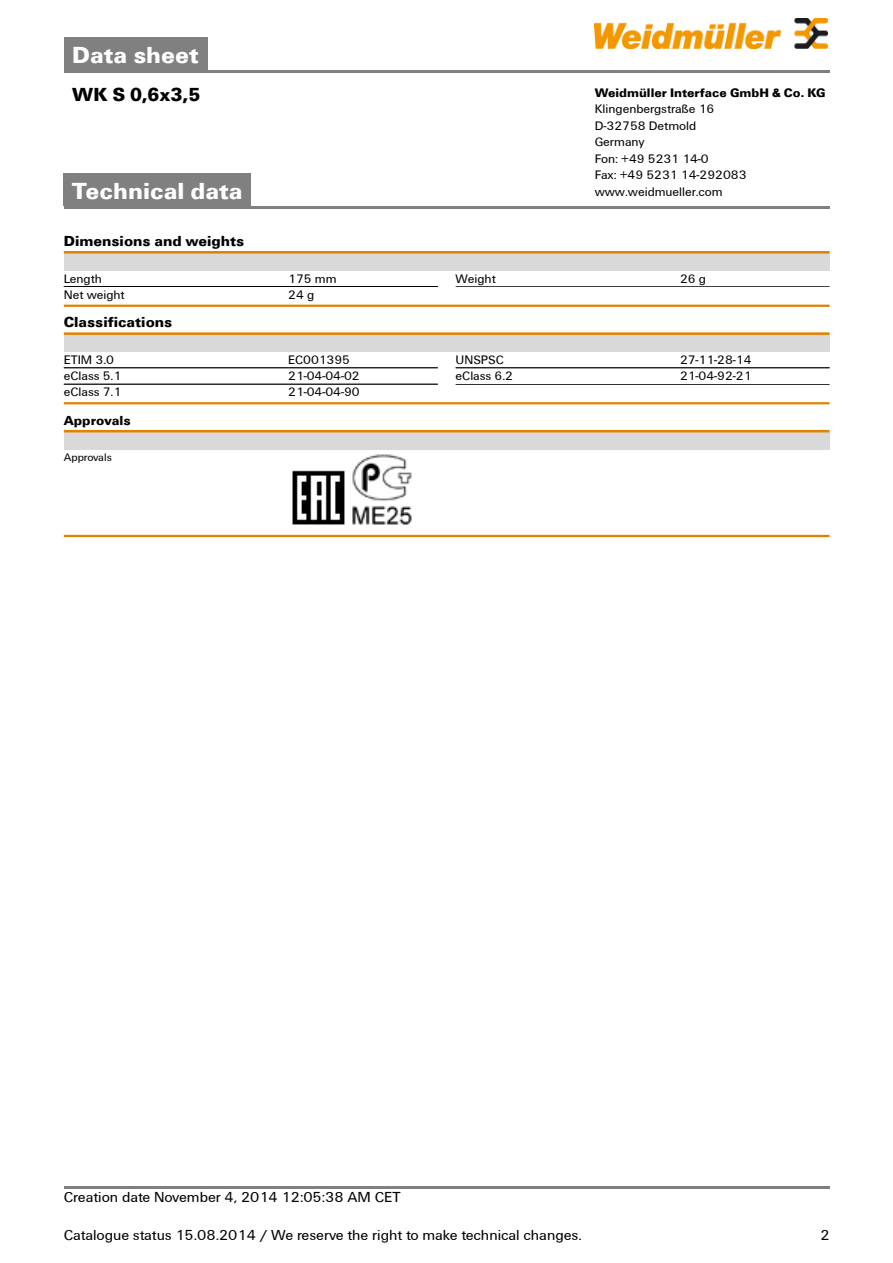
<style>
.page{position:relative;width:893px;height:1263px;background:#fff}
.page>*{position:absolute;margin:0;border:0;box-sizing:border-box;transform-origin:0 0}
.t1{font:700 24px "Weidmueller";color:#fff}
.t2{font:700 19.5px "Weidmueller";color:#000}
.t3{font:15px "Weidmueller";color:#000}
.t4{font:700 15px "Weidmueller";color:#000}
.t5{font:700 13.5px "Weidmueller";color:#000}
.t6{font:12.75px/16.5px "Weidmueller";color:#000}
.t7{font:700 12.75px "Weidmueller";color:#000}
.t8{font:11.25px "Weidmueller";color:#000}
</style>
<div class="page">
<div style="left:64px;top:38px;width:143px;height:32px;background:#808080"></div>
<hr style="left:64px;top:70px;width:765px;height:2px;background:#808080">
<img style="left:594px;top:18px;width:233px;height:30px">
<div style="left:64px;top:174px;width:187px;height:32px;background:#808080"></div>
<hr style="left:64px;top:206px;width:765px;height:3px;background:#808080">
<hr style="left:64px;top:1186px;width:765px;height:3px;background:#808080">
<div style="left:64px;top:254px;width:765px;height:17px;background:#d9d9d9"></div>
<hr style="left:64px;top:251px;width:765px;height:3px;background:#e18200">
<hr style="left:64px;top:286px;width:224px;height:1px;background:#000">
<hr style="left:288px;top:286px;width:150px;height:1px;background:#000">
<hr style="left:64px;top:287px;width:224px;height:1px;background:#000">
<hr style="left:288px;top:287px;width:150px;height:1px;background:#000">
<hr style="left:455px;top:287px;width:374px;height:1px;background:#000">
<hr style="left:64px;top:305px;width:765px;height:2px;background:#e18200">
<div style="left:64px;top:335px;width:765px;height:17px;background:#d9d9d9"></div>
<hr style="left:64px;top:332px;width:765px;height:3px;background:#e18200">
<hr style="left:64px;top:368px;width:224px;height:1px;background:#000">
<hr style="left:288px;top:368px;width:150px;height:1px;background:#000">
<hr style="left:455px;top:368px;width:225px;height:1px;background:#000">
<hr style="left:680px;top:368px;width:149px;height:1px;background:#000">
<hr style="left:64px;top:384px;width:224px;height:1px;background:#000">
<hr style="left:288px;top:384px;width:150px;height:1px;background:#000">
<hr style="left:455px;top:384px;width:374px;height:1px;background:#000">
<hr style="left:64px;top:402px;width:765px;height:2px;background:#e18200">
<div style="left:64px;top:432px;width:765px;height:17px;background:#d9d9d9"></div>
<hr style="left:64px;top:430px;width:765px;height:2px;background:#e18200">
<img style="left:292px;top:470px;width:53px;height:55px">
<img style="left:352px;top:454px;width:60px;height:71px">
<hr style="left:64px;top:535px;width:765px;height:2px;background:#e18200">
<h1 class="t1" style="left:72px;top:40px;width:128px">Data sheet</h1>
<h2 class="t2" style="left:72px;top:83px;width:129px">WK S 0,6x3,5</h2>
<p class="t7" style="left:594px;top:85px;width:232px">Weidmüller Interface GmbH &amp; Co. KG</p>
<p class="t6" style="left:594px;top:101px;width:153px">Klingenbergstraße 16<br>D-32758 Detmold<br>Germany<br>Fon: +49 5231 14-0<br>Fax: +49 5231 14-292083</p>
<h1 class="t1" style="left:72px;top:176px;width:172px">Technical data</h1>
<p class="t6" style="left:594px;top:183px;width:129px">www.weidmueller.com</p>
<p class="t4" style="left:64px;top:232px;width:182px">Dimensions and weights</p>
<p class="t6" style="left:64px;top:270px;width:40px">Length</p>
<p class="t6" style="left:288px;top:270px;width:50px">175 mm</p>
<p class="t6" style="left:455px;top:270px;width:42px">Weight</p>
<p class="t6" style="left:680px;top:270px;width:27px">26 g</p>
<p class="t6" style="left:64px;top:286px;width:62px">Net weight</p>
<p class="t6" style="left:288px;top:286px;width:27px">24 g</p>
<p class="t4" style="left:64px;top:313px;width:110px">Classifications</p>
<p class="t6" style="left:64px;top:351px;width:52px">ETIM 3.0</p>
<p class="t6" style="left:288px;top:351px;width:63px">EC001395</p>
<p class="t6" style="left:455px;top:351px;width:50px">UNSPSC</p>
<p class="t6" style="left:680px;top:351px;width:73px">27-11-28-14</p>
<p class="t6" style="left:64px;top:368px;width:59px">eClass 5.1</p>
<p class="t6" style="left:288px;top:368px;width:73px">21-04-04-02</p>
<p class="t6" style="left:455px;top:368px;width:59px">eClass 6.2</p>
<p class="t6" style="left:680px;top:368px;width:73px">21-04-92-21</p>
<p class="t6" style="left:64px;top:384px;width:59px">eClass 7.1</p>
<p class="t6" style="left:288px;top:384px;width:73px">21-04-04-90</p>
<p class="t5" style="left:64px;top:413px;width:68px">Approvals</p>
<p class="t8" style="left:64px;top:451px;width:49px">Approvals</p>
<p class="t3" style="left:64px;top:1188px;width:338px">Creation date November 4, 2014 12:05:38 AM CET</p>
<p class="t3" style="left:64px;top:1227px;width:519px">Catalogue status 15.08.2014 / We reserve the right to make technical changes.</p>
<p class="t3" style="left:820px;top:1227px;width:11px">2</p>
</div>
